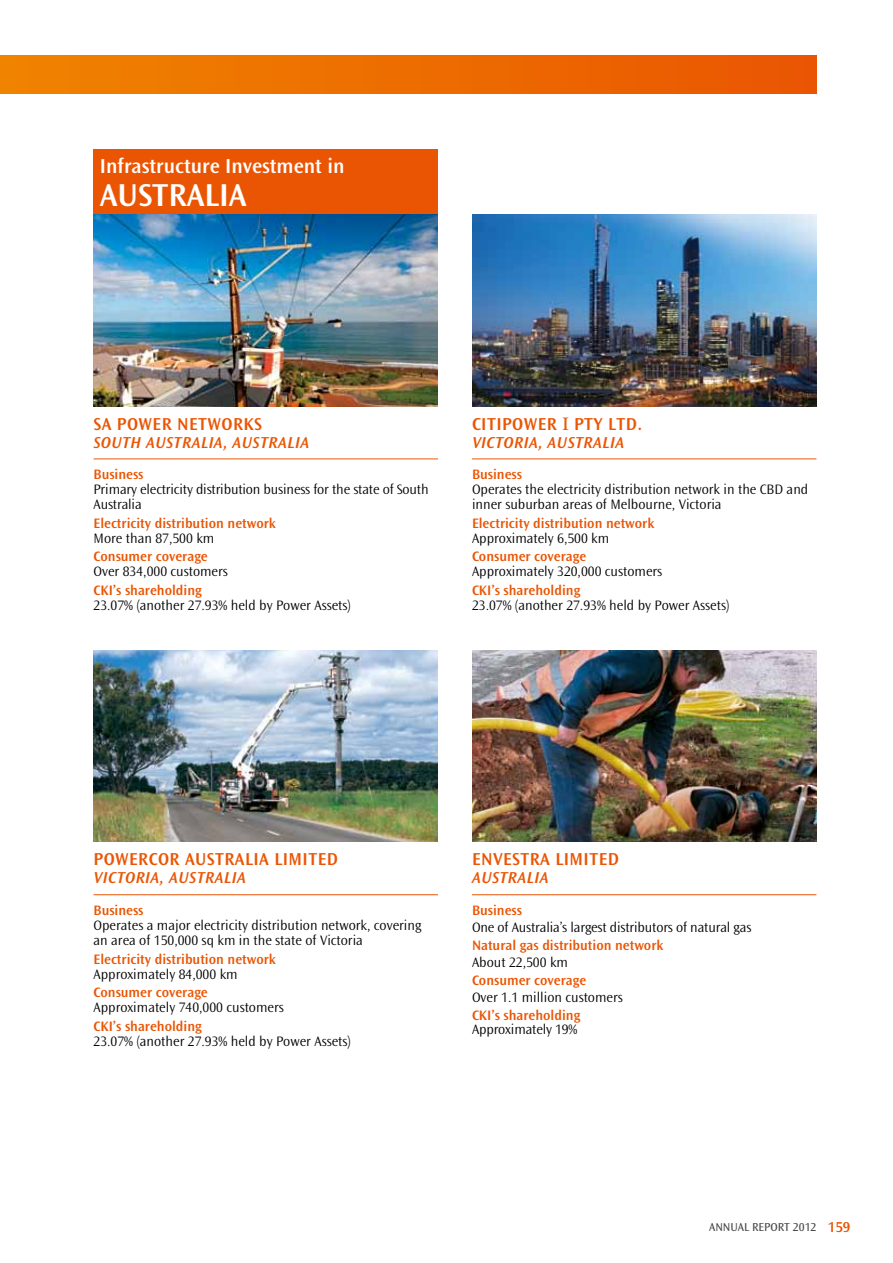
<style>
.page{position:relative;width:893px;height:1263px;background:#fff}
.page>*{position:absolute;margin:0;border:0;box-sizing:border-box;transform-origin:0 0}
.t1{font:600 33px "Ocean Sans Std";color:#fff}
.t2{font:600 21px "Ocean Sans Std";color:#fff}
.t3{font:600 18px "Ocean Sans Std";letter-spacing:.025em;color:#ea5504}
.t4{font:italic 600 16.5px "Ocean Sans Std";letter-spacing:.025em;color:#ea5504}
.t5{font:300 14.25px/15px "Ocean Sans Std";color:#000}
.t6{font:600 14.25px "Ocean Sans Std";color:#ea5504}
.t7{font:12px "Ocean Sans Std";color:#4c4948}
.s1{font-family:"Palatino";font-weight:500}
.s2{font-weight:600;font-size:15px;color:#ea5504}
</style>
<div class="page">
<div style="left:0;top:55px;width:816px;height:39px;background:linear-gradient(to right,#f08300,#ea5601)"></div>
<div style="left:94px;top:149px;width:344px;height:66px;background:#ea5504"></div>
<img style="left:94px;top:215px;width:344px;height:191px">
<img style="left:472px;top:651px;width:344px;height:191px">
<img style="left:472px;top:215px;width:344px;height:191px">
<img style="left:94px;top:651px;width:344px;height:191px">
<hr style="left:472px;top:894px;width:344px;height:1px;background:#ea5504">
<hr style="left:94px;top:458px;width:344px;height:1px;background:#ea5504">
<hr style="left:472px;top:458px;width:344px;height:1px;background:#ea5504">
<hr style="left:94px;top:894px;width:344px;height:1px;background:#ea5504">
<h2 class="t2" style="left:100px;top:154px;width:246px">Infrastructure Investment in</h2>
<h1 class="t1" style="left:100px;top:176px;width:36px">AUSTR</h1>
<h1 class="t1" style="left:187px;top:176px;width:62px">ALIA</h1>
<p class="t3" style="left:94px;top:414px;width:170px">SA Power networks</p>
<p class="t4" style="left:94px;top:433px;width:217px">SOUTH AUSTRALIA, AUSTRALIA</p>
<p class="t6" style="left:94px;top:467px;width:51px">Business</p>
<p class="t5" style="left:94px;top:482px;width:337px">Primary electricity distribution business for the state of South<br>Australia</p>
<p class="t6" style="left:94px;top:515px;width:184px">Electricity distribution network</p>
<p class="t5" style="left:94px;top:531px;width:122px">More than 87,500 km</p>
<p class="t6" style="left:94px;top:549px;width:116px">Consumer coverage</p>
<p class="t5" style="left:94px;top:564px;width:136px">Over 834,000 customers</p>
<p class="t6" style="left:94px;top:582px;width:110px">CKI’s shareholding</p>
<p class="t5" style="left:94px;top:598px;width:259px">23.07% (another 27.93% held by Power Assets)</p>
<p class="t3" style="left:472px;top:414px;width:172px">CITIPOWER <span class="s1">I</span> PTY LTD.</p>
<p class="t4" style="left:472px;top:433px;width:154px">VICTORIA, AUSTRALIA</p>
<p class="t6" style="left:472px;top:467px;width:51px">Business</p>
<p class="t5" style="left:472px;top:482px;width:338px">Operates the electricity distribution network in the CBD and inner suburban areas of Melbourne, Victoria</p>
<p class="t6" style="left:472px;top:515px;width:184px">Electricity distribution network</p>
<p class="t5" style="left:472px;top:531px;width:139px">Approximately 6,500 km</p>
<p class="t6" style="left:472px;top:549px;width:116px">Consumer coverage</p>
<p class="t5" style="left:472px;top:564px;width:192px">Approximately 320,000 customers</p>
<p class="t6" style="left:472px;top:582px;width:110px">CKI’s shareholding</p>
<p class="t5" style="left:472px;top:598px;width:259px">23.07% (another 27.93% held by Power Assets)</p>
<p class="t3" style="left:94px;top:849px;width:47px">POWERCOR</p>
<p class="t3" style="left:185px;top:849px;width:21px">AUSTR</p>
<p class="t3" style="left:235px;top:849px;width:105px">ALIA LIMITED</p>
<p class="t4" style="left:94px;top:869px;width:154px">VICTORIA, AUSTRALIA</p>
<p class="t6" style="left:94px;top:902px;width:51px">Business</p>
<p class="t5" style="left:94px;top:918px;width:329px">Operates a major electricity distribution network, covering an area of 150,000 sq km in the state of Victoria</p>
<p class="t6" style="left:94px;top:951px;width:184px">Electricity distribution network</p>
<p class="t5" style="left:94px;top:966px;width:146px">Approximately 84,000 km</p>
<p class="t6" style="left:94px;top:984px;width:116px">Consumer coverage</p>
<p class="t5" style="left:94px;top:1000px;width:192px">Approximately 740,000 customers</p>
<p class="t6" style="left:94px;top:1018px;width:110px">CKI’s shareholding</p>
<p class="t5" style="left:94px;top:1033px;width:259px">23.07% (another 27.93% held by Power Assets)</p>
<p class="t3" style="left:472px;top:849px;width:41px">ENVESTR</p>
<p class="t3" style="left:540px;top:849px;width:80px">A LIMITED</p>
<p class="t4" style="left:472px;top:869px;width:78px">AUSTRALIA</p>
<p class="t6" style="left:472px;top:902px;width:51px">Business</p>
<p class="t5" style="left:472px;top:919px;width:281px">One of Australia’s largest distributors of natural gas</p>
<p class="t6" style="left:472px;top:937px;width:193px">Natural gas distribution network</p>
<p class="t5" style="left:472px;top:954px;width:98px">About 22,500 km</p>
<p class="t6" style="left:472px;top:972px;width:116px">Consumer coverage</p>
<p class="t5" style="left:472px;top:989px;width:152px">Over 1.1 million customers</p>
<p class="t6" style="left:472px;top:1007px;width:110px">CKI’s shareholding</p>
<p class="t5" style="left:472px;top:1022px;width:107px">Approximately 19%</p>
<p class="t7" style="left:709px;top:1220px;width:143px">ANNUAL REPORT 2012 <span class="s2">159</span></p>
</div>
